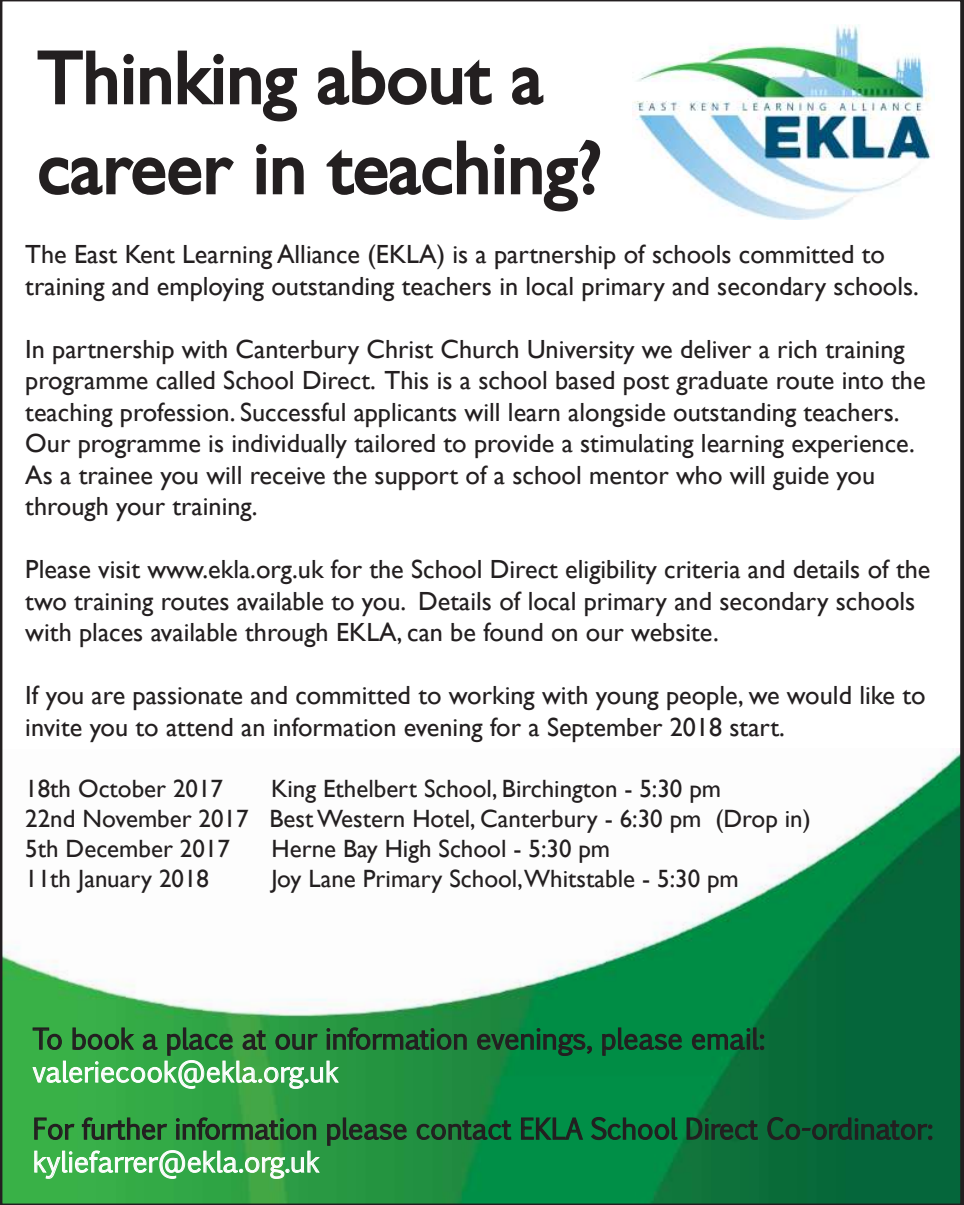
<style>
.page{position:relative;width:964px;height:1205px;background:#fff}
.page>*{position:absolute;margin:0;border:0;box-sizing:border-box;transform-origin:0 0}
.t1{font:75px/90px "Gill Sans";color:#231f20}
.t2{font:27.5px "Euphemia CAS";color:#231f20}
.t3{font:27.5px "Euphemia CAS";color:#fff}
.t4{font:26.25px/31.5px "Gill Sans";color:#231f20}
.t5{font:25px/30px "Gill Sans";color:#231f20}
</style>
<div class="page">
<img style="left:632px;top:24px;width:299px;height:195px">
<svg style="left:37px;top:50px;width:260px;height:72px"></svg>
<svg style="left:317px;top:50px;width:175px;height:55px"></svg>
<svg style="left:512px;top:67px;width:32px;height:38px"></svg>
<svg style="left:39px;top:157px;width:195px;height:38px"></svg>
<svg style="left:256px;top:143px;width:48px;height:52px"></svg>
<svg style="left:326px;top:139px;width:275px;height:73px"></svg>
<img style="left:3px;top:748px;width:957px;height:454px">
<svg style="left:476px;top:1027px;width:117px;height:47px;background:#0c7b3d"></svg>
<svg style="left:601px;top:1027px;width:82px;height:29px;background:#08713b"></svg>
<svg style="left:691px;top:1027px;width:74px;height:24px;background:#0b6738"></svg>
<svg style="left:32px;top:1026px;width:435px;height:64px;background:#3b9a4d"></svg>
<svg style="left:326px;top:1117px;width:82px;height:47px;background:#24823b"></svg>
<svg style="left:416px;top:1119px;width:96px;height:22px;background:#196d37"></svg>
<svg style="left:520px;top:1117px;width:64px;height:23px"></svg>
<svg style="left:590px;top:1116px;width:88px;height:25px;background:#08713c"></svg>
<svg style="left:686px;top:1117px;width:72px;height:24px;background:#135932"></svg>
<svg style="left:767px;top:1116px;width:166px;height:25px;background:#0d5533"></svg>
<svg style="left:34px;top:1116px;width:286px;height:64px;background:#44a253"></svg>
<h1 class="t1" style="left:38px;top:34px;width:566px">Thinking about a career in teaching?</h1>
<p class="t4" style="left:25px;top:239px;width:895px">The East Kent Learning Alliance (EKLA) is a partnership of schools committed to training and employing outstanding teachers in local primary and secondary schools.</p>
<p class="t4" style="left:25px;top:334px;width:902px">In partnership with Canterbury Christ Church University we deliver a rich training programme called School Direct. This is a school based post graduate route into the teaching profession. Successful applicants will learn alongside outstanding teachers.<br>Our programme is individually tailored to provide a stimulating learning experience.<br>As a trainee you will receive the support of a school mentor who will guide you through your training.</p>
<p class="t4" style="left:25px;top:554px;width:906px">Please visit www.ekla.org.uk for the School Direct eligibility criteria and details of the two training routes available to you. Details of local primary and secondary schools with places available through EKLA, can be found on our website.</p>
<p class="t4" style="left:25px;top:680px;width:902px">If you are passionate and committed to working with young people, we would like to invite you to attend an information evening for a September 2018 start.</p>
<p class="t5" style="left:25px;top:774px;width:199px">18th October 2017</p>
<p class="t5" style="left:25px;top:774px;width:787px;text-indent:246px">King Ethelbert School, Birchington - 5:30 pm<br>22nd November 2017 Best Western Hotel, Canterbury - 6:30 pm (Drop in)<br>5th December 2017</p>
<p class="t5" style="left:272px;top:834px;width:340px">Herne Bay High School - 5:30 pm</p>
<p class="t5" style="left:25px;top:864px;width:185px">11th January 2018</p>
<p class="t5" style="left:272px;top:864px;width:469px">Joy Lane Primary School,Whitstable - 5:30 pm</p>
<p class="t2" style="left:33px;top:1019px;width:734px">To book a place at our information evenings, please email:</p>
<p class="t3" style="left:33px;top:1052px;width:307px">valeriecook@ekla.org.uk</p>
<p class="t2" style="left:33px;top:1109px;width:902px">For further information please contact EKLA School Direct Co-ordinator:</p>
<p class="t3" style="left:33px;top:1142px;width:288px">kyliefarrer@ekla.org.uk</p>
</div>
